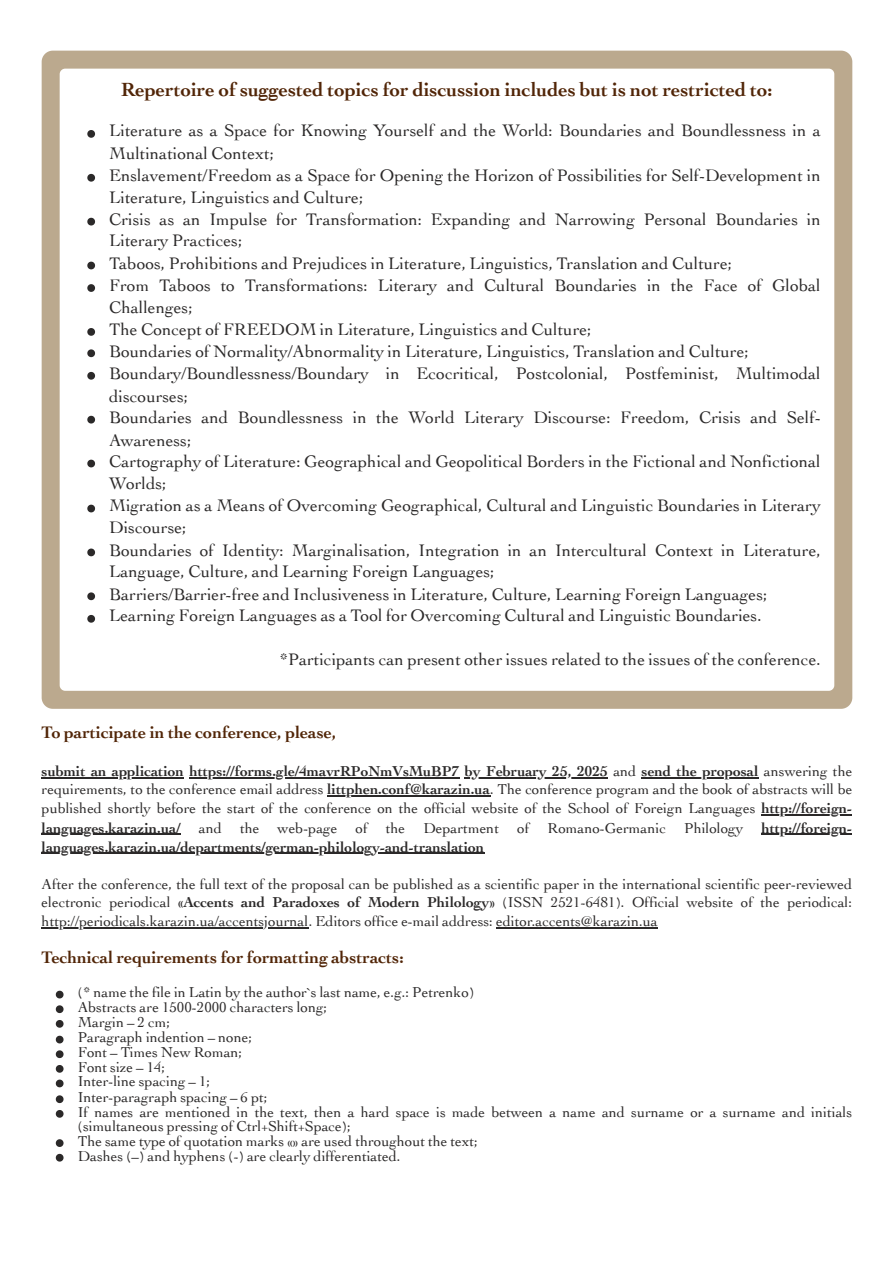
<style>
.page{position:relative;width:894px;height:1263px;background:#fff}
.page>*{position:absolute;margin:0;border:0;box-sizing:border-box;transform-origin:0 0}
.t1{font:24px "Badr LT Bold";color:#512507}
.t2{font:21px/22.5px "Badr LT Light";color:#2b2929}
.t3{font:21px "Badr LT Bold";color:#512507}
.t4{font:18px/18.9px "Badr LT Light";color:#2b2929;text-align:justify}
.s1{font-family:"Badr LT Bold"}
</style>
<div class="page">
<hr style="left:42px;top:777px;width:142px;height:2px;background:#2b2929">
<hr style="left:189px;top:777px;width:270px;height:2px;background:#2b2929">
<hr style="left:465px;top:777px;width:143px;height:2px;background:#2b2929">
<hr style="left:641px;top:777px;width:117px;height:2px;background:#2b2929">
<hr style="left:327px;top:795px;width:163px;height:2px;background:#2b2929">
<hr style="left:761px;top:815px;width:91px;height:1px;background:#2b2929">
<hr style="left:42px;top:834px;width:139px;height:1px;background:#2b2929">
<hr style="left:761px;top:834px;width:91px;height:1px;background:#2b2929">
<hr style="left:42px;top:853px;width:443px;height:1px;background:#2b2929">
<hr style="left:42px;top:927px;width:266px;height:1px;background:#2b2929">
<hr style="left:496px;top:927px;width:161px;height:1px;background:#2b2929">
<div style="left:42px;top:51px;width:810px;height:658px;background:#bba98e"></div>
<svg style="left:60px;top:69px;width:774px;height:622px"></svg>
<svg style="left:87px;top:130px;width:8px;height:8px"></svg>
<svg style="left:87px;top:174px;width:8px;height:8px"></svg>
<svg style="left:87px;top:218px;width:8px;height:7px"></svg>
<svg style="left:87px;top:262px;width:8px;height:7px"></svg>
<svg style="left:87px;top:284px;width:8px;height:8px"></svg>
<svg style="left:87px;top:328px;width:8px;height:8px"></svg>
<svg style="left:87px;top:349px;width:8px;height:8px"></svg>
<svg style="left:87px;top:372px;width:8px;height:8px"></svg>
<svg style="left:87px;top:416px;width:8px;height:7px"></svg>
<svg style="left:87px;top:460px;width:8px;height:7px"></svg>
<svg style="left:87px;top:505px;width:8px;height:7px"></svg>
<svg style="left:87px;top:549px;width:8px;height:7px"></svg>
<svg style="left:87px;top:592px;width:8px;height:8px"></svg>
<svg style="left:87px;top:615px;width:8px;height:8px"></svg>
<svg style="left:56px;top:991px;width:7px;height:7px"></svg>
<svg style="left:56px;top:1005px;width:7px;height:8px"></svg>
<svg style="left:56px;top:1020px;width:7px;height:8px"></svg>
<svg style="left:56px;top:1036px;width:7px;height:7px"></svg>
<svg style="left:56px;top:1050px;width:7px;height:8px"></svg>
<svg style="left:56px;top:1065px;width:7px;height:8px"></svg>
<svg style="left:56px;top:1080px;width:7px;height:7px"></svg>
<svg style="left:56px;top:1095px;width:7px;height:8px"></svg>
<svg style="left:56px;top:1110px;width:7px;height:8px"></svg>
<svg style="left:56px;top:1139px;width:7px;height:8px"></svg>
<svg style="left:56px;top:1154px;width:7px;height:7px"></svg>
<h1 class="t1" style="left:121px;top:73px;width:650px">Repertoire of suggested topics for discussion includes but is not restricted to:</h1>
<p class="t2" style="left:109px;top:118px;width:712px">Literature as a Space for Knowing Yourself and the World: Boundaries and Boundlessness in a<br>Multinational Context;</p>
<p class="t2" style="left:109px;top:163px;width:712px;line-height:21.3px">Enslavement/Freedom as a Space for Opening the Horizon of Possibilities for Self-Development in<br>Literature, Linguistics and Culture;</p>
<p class="t2" style="left:109px;top:207px;width:712px;line-height:21.3px">Crisis as an Impulse for Transformation: Expanding and Narrowing Personal Boundaries in<br>Literary Practices;</p>
<p class="t2" style="left:109px;top:250px;width:624px">Taboos, Prohibitions and Prejudices in Literature, Linguistics, Translation and Culture;</p>
<p class="t2" style="left:109px;top:273px;width:712px;line-height:21.3px">From Taboos to Transformations: Literary and Cultural Boundaries in the Face of Global<br>Challenges;</p>
<p class="t2" style="left:109px;top:317px;width:483px">The Concept of FREEDOM in Literature, Linguistics and Culture;</p>
<p class="t2" style="left:109px;top:338px;width:641px">Boundaries of Normality/Abnormality in Literature, Linguistics, Translation and Culture;</p>
<p class="t2" style="left:109px;top:361px;width:712px">Boundary/Boundlessness/Boundary in Ecocritical, Postcolonial, Postfeminist, Multimodal discourses;</p>
<p class="t2" style="left:109px;top:405px;width:712px">Boundaries and Boundlessness in the World Literary Discourse: Freedom, Crisis and Self-<br>Awareness;</p>
<p class="t2" style="left:109px;top:448px;width:712px">Cartography of Literature: Geographical and Geopolitical Borders in the Fictional and Nonfictional<br>Worlds;</p>
<p class="t2" style="left:109px;top:492px;width:712px">Migration as a Means of Overcoming Geographical, Cultural and Linguistic Boundaries in Literary<br>Discourse;</p>
<p class="t2" style="left:109px;top:538px;width:712px;line-height:21.3px">Boundaries of Identity: Marginalisation, Integration in an Intercultural Context in Literature,<br>Language, Culture, and Learning Foreign Languages;</p>
<p class="t2" style="left:109px;top:581px;width:659px">Barriers/Barrier-free and Inclusiveness in Literature, Culture, Learning Foreign Languages;</p>
<p class="t2" style="left:109px;top:603px;width:651px">Learning Foreign Languages as a Tool for Overcoming Cultural and Linguistic Boundaries.</p>
<p class="t2" style="left:279px;top:646px;width:540px">*Participants can present other issues related to the issues of the conference.</p>
<h1 class="t3" style="left:42px;top:718px;width:296px">To participate in the conference, please,</h1>
<p class="t4" style="left:42px;top:761px;width:811px"><span class="s1">submit an application https://forms.gle/4mavrRPoNmVsMuBP7 by February 25, 2025</span> and <span class="s1">send the proposal</span> answering the requirements, to the conference email address <span class="s1">littphen.conf@karazin.ua</span>. The conference program and the book of abstracts will be published shortly before the start of the conference on the official website of the School of Foreign Languages <span class="s1">http://foreign&shy;languages.karazin.ua/</span> and the web-page of the Department of Romano-Germanic Philology <span class="s1">http://foreign&shy;languages.karazin.ua/departments/german-philology-and-translation</span></p>
<p class="t4" style="left:42px;top:873px;width:811px">After the conference, the full text of the proposal can be published as a scientific paper in the international scientific peer-reviewed electronic periodical <span class="s1">«Accents and Paradoxes of Modern Philology»</span> (ISSN 2521-6481). Official website of the periodical: http://periodicals.karazin.ua/accentsjournal. Editors office e-mail address: editor.accents@karazin.ua</p>
<h1 class="t3" style="left:42px;top:943px;width:362px">Technical requirements for formatting abstracts:</h1>
<p class="t4" style="left:78px;top:982px;width:398px">(* name the file in Latin by the author`s last name, e.g.: Petrenko)</p>
<p class="t4" style="left:78px;top:996px;width:251px">Abstracts are 1500-2000 characters long;</p>
<p class="t4" style="left:78px;top:1011px;width:94px">Margin – 2 cm;</p>
<p class="t4" style="left:78px;top:1027px;width:176px">Paragraph indention – none;</p>
<p class="t4" style="left:78px;top:1041px;width:166px">Font – Times New Roman;</p>
<p class="t4" style="left:78px;top:1056px;width:89px">Font size – 14;</p>
<p class="t4" style="left:78px;top:1070px;width:134px">Inter-line spacing – 1;</p>
<p class="t4" style="left:78px;top:1086px;width:191px">Inter-paragraph spacing – 6 pt;</p>
<p class="t4" style="left:78px;top:1103px;width:775px;line-height:14.1px">If names are mentioned in the text, then a hard space is made between a name and surname or a surname and initials (simultaneous pressing of Ctrl+Shift+Space);</p>
<p class="t4" style="left:78px;top:1130px;width:401px">The same type of quotation marks «» are used throughout the text;</p>
<p class="t4" style="left:78px;top:1145px;width:322px">Dashes (–) and hyphens (-) are clearly differentiated.</p>
</div>
